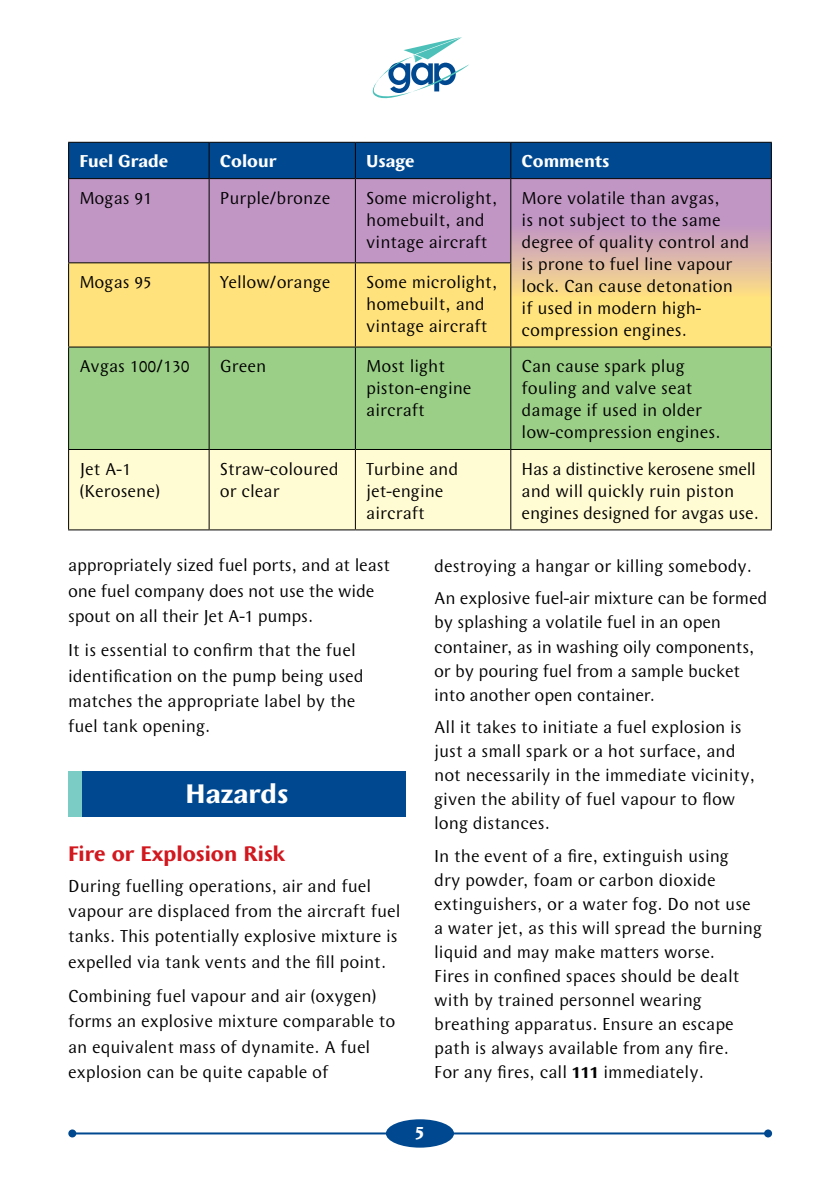
<style>
.page{position:relative;width:840px;height:1191px;background:#fff}
.page>*{position:absolute;margin:0;border:0;box-sizing:border-box;transform-origin:0 0}
.Sub_1{font:700 28px "Wunderlich";color:#fff}
.Sub_2_Red{font:700 22px "Wunderlich";color:#d2181f}
.t1{font:700 20px "Wunderlich";color:#fff}
.Body{font:18px/22px "Wunderlich";color:#000}
.Body-2{font:700 18px "Wunderlich";color:#fff}
.s1{font-weight:700}
</style>
<div class="page">
<hr style="left:72px;top:1132px;width:695px;height:2px;background:#004990">
<div style="left:68px;top:1129px;width:8px;height:8px;background:#004990;border-radius:50%"></div>
<svg style="left:763px;top:1129px;width:8px;height:8px"></svg>
<div style="left:385px;top:1119px;width:69px;height:28px;background:#004990;border-radius:50%"></div>
<svg style="left:372px;top:37px;width:97px;height:61px"></svg>
<div style="left:68px;top:771px;width:337px;height:45px;background:#004990"></div>
<div style="left:68px;top:771px;width:14px;height:45px;background:#7bccc5"></div>
<svg style="left:69px;top:143px;width:701px;height:203px;background:#b8a79d"></svg>
<div style="left:69px;top:347px;width:701px;height:102px;background:#9bcf87"></div>
<div style="left:69px;top:450px;width:701px;height:79px;background:#fffbd3"></div>
<hr style="left:68px;top:142px;width:141px;height:1px;background:#000">
<hr style="left:68px;top:143px;width:1px;height:35px;background:#000">
<hr style="left:209px;top:142px;width:146px;height:1px;background:#000">
<hr style="left:208px;top:143px;width:1px;height:35px;background:#000">
<hr style="left:355px;top:142px;width:155px;height:1px;background:#000">
<hr style="left:355px;top:143px;width:1px;height:35px;background:#000">
<hr style="left:510px;top:142px;width:261px;height:1px;background:#000">
<hr style="left:510px;top:143px;width:1px;height:35px;background:#000">
<hr style="left:770px;top:143px;width:1px;height:35px;background:#000">
<hr style="left:68px;top:178px;width:141px;height:1px;background:#000">
<hr style="left:68px;top:179px;width:1px;height:83px;background:#000">
<hr style="left:209px;top:178px;width:146px;height:1px;background:#000">
<hr style="left:208px;top:179px;width:1px;height:83px;background:#000">
<hr style="left:355px;top:178px;width:155px;height:1px;background:#000">
<hr style="left:355px;top:179px;width:1px;height:83px;background:#000">
<hr style="left:510px;top:178px;width:261px;height:1px;background:#000">
<hr style="left:510px;top:179px;width:1px;height:83px;background:#000">
<hr style="left:770px;top:179px;width:1px;height:84px;background:#000">
<hr style="left:68px;top:262px;width:141px;height:1px;background:#000">
<hr style="left:68px;top:263px;width:1px;height:83px;background:#000">
<hr style="left:209px;top:262px;width:146px;height:1px;background:#000">
<hr style="left:208px;top:263px;width:1px;height:83px;background:#000">
<hr style="left:355px;top:262px;width:156px;height:1px;background:#000">
<hr style="left:355px;top:263px;width:1px;height:83px;background:#000">
<hr style="left:510px;top:263px;width:1px;height:83px;background:#000">
<hr style="left:770px;top:263px;width:1px;height:83px;background:#000">
<hr style="left:68px;top:346px;width:141px;height:1px;background:#000">
<hr style="left:68px;top:347px;width:1px;height:102px;background:#000">
<hr style="left:209px;top:346px;width:146px;height:1px;background:#000">
<hr style="left:208px;top:347px;width:1px;height:102px;background:#000">
<hr style="left:355px;top:346px;width:155px;height:1px;background:#000">
<hr style="left:355px;top:347px;width:1px;height:102px;background:#000">
<hr style="left:510px;top:346px;width:261px;height:1px;background:#000">
<hr style="left:510px;top:347px;width:1px;height:102px;background:#000">
<hr style="left:770px;top:347px;width:1px;height:102px;background:#000">
<hr style="left:68px;top:449px;width:141px;height:1px;background:#000">
<hr style="left:68px;top:450px;width:1px;height:79px;background:#000">
<hr style="left:209px;top:449px;width:146px;height:1px;background:#000">
<hr style="left:208px;top:450px;width:1px;height:79px;background:#000">
<hr style="left:355px;top:449px;width:155px;height:1px;background:#000">
<hr style="left:355px;top:450px;width:1px;height:79px;background:#000">
<hr style="left:510px;top:449px;width:261px;height:1px;background:#000">
<hr style="left:510px;top:450px;width:1px;height:79px;background:#000">
<hr style="left:770px;top:450px;width:1px;height:79px;background:#000">
<hr style="left:68px;top:529px;width:141px;height:1px;background:#000">
<hr style="left:209px;top:529px;width:146px;height:1px;background:#000">
<hr style="left:355px;top:529px;width:155px;height:1px;background:#000">
<hr style="left:510px;top:529px;width:261px;height:1px;background:#000">
<p class="Body-2" style="left:79px;top:151px;width:90px">Fuel Grade</p>
<p class="Body-2" style="left:220px;top:151px;width:58px">Colour</p>
<p class="Body-2" style="left:366px;top:151px;width:50px">Usage</p>
<p class="Body-2" style="left:521px;top:151px;width:89px">Comments</p>
<p class="Body" style="left:79px;top:187px;width:74px">Mogas 91</p>
<p class="Body" style="left:220px;top:187px;width:112px">Purple/bronze</p>
<p class="Body" style="left:366px;top:187px;width:133px">Some microlight, homebuilt, and vintage aircraft</p>
<p class="Body" style="left:521px;top:187px;width:229px">More volatile than avgas,<br>is not subject to the same degree of quality control and is prone to fuel line vapour lock. Can cause detonation<br>if used in modern high&shy;compression engines.</p>
<p class="Body" style="left:79px;top:271px;width:74px">Mogas 95</p>
<p class="Body" style="left:220px;top:271px;width:112px">Yellow/orange</p>
<p class="Body" style="left:366px;top:271px;width:133px">Some microlight, homebuilt, and vintage aircraft</p>
<p class="Body" style="left:79px;top:355px;width:112px">Avgas 100/130</p>
<p class="Body" style="left:220px;top:355px;width:48px">Green</p>
<p class="Body" style="left:366px;top:355px;width:107px">Most light piston-engine aircraft</p>
<p class="Body" style="left:521px;top:355px;width:200px">Can cause spark plug fouling and valve seat damage if used in older low-compression engines.</p>
<p class="Body" style="left:79px;top:458px;width:82px">Jet A-1 (Kerosene)</p>
<p class="Body" style="left:220px;top:458px;width:120px">Straw-coloured or clear</p>
<p class="Body" style="left:366px;top:458px;width:93px">Turbine and jet-engine aircraft</p>
<p class="Body" style="left:521px;top:458px;width:239px">Has a distinctive kerosene smell and will quickly ruin piston engines designed for avgas use.</p>
<p class="Body" style="left:434px;top:555px;width:319px">destroying a hangar or killing somebody.</p>
<p class="Body" style="left:434px;top:586px;width:334px;line-height:24px">An explosive fuel-air mixture can be formed by splashing a volatile fuel in an open container, as in washing oily components, or by pouring fuel from a sample bucket into another open container.</p>
<p class="Body" style="left:434px;top:715px;width:322px;line-height:24px">All it takes to initiate a fuel explosion is just a small spark or a hot surface, and not necessarily in the immediate vicinity, given the ability of fuel vapour to flow long distances.</p>
<p class="Body" style="left:434px;top:844px;width:329px;line-height:24px">In the event of a fire, extinguish using<br>dry powder, foam or carbon dioxide extinguishers, or a water fog. Do not use a water jet, as this will spread the burning liquid and may make matters worse.<br>Fires in confined spaces should be dealt with by trained personnel wearing breathing apparatus. Ensure an escape path is always available from any fire.<br>For any fires, call <span class="s1">111</span> immediately.</p>
<p class="Body" style="left:68px;top:553px;width:323px;line-height:25.4px">appropriately sized fuel ports, and at least one fuel company does not use the wide spout on all their Jet A-1 pumps.</p>
<p class="Body" style="left:68px;top:637px;width:297px;line-height:25.4px">It is essential to confirm that the fuel identification on the pump being used matches the appropriate label by the fuel tank opening.</p>
<p class="Sub_1" style="left:185px;top:777px;width:104px">Hazards</p>
<p class="Sub_2_Red" style="left:68px;top:840px;width:219px">Fire or Explosion Risk</p>
<p class="Body" style="left:68px;top:873px;width:334px;line-height:25.4px">During fuelling operations, air and fuel vapour are displaced from the aircraft fuel tanks. This potentially explosive mixture is expelled via tank vents and the fill point.</p>
<p class="Body" style="left:68px;top:983px;width:329px;line-height:25.4px">Combining fuel vapour and air (oxygen) forms an explosive mixture comparable to an equivalent mass of dynamite. A fuel explosion can be quite capable of</p>
<p class="t1" style="left:414px;top:1121px;width:11px">5</p>
</div>
